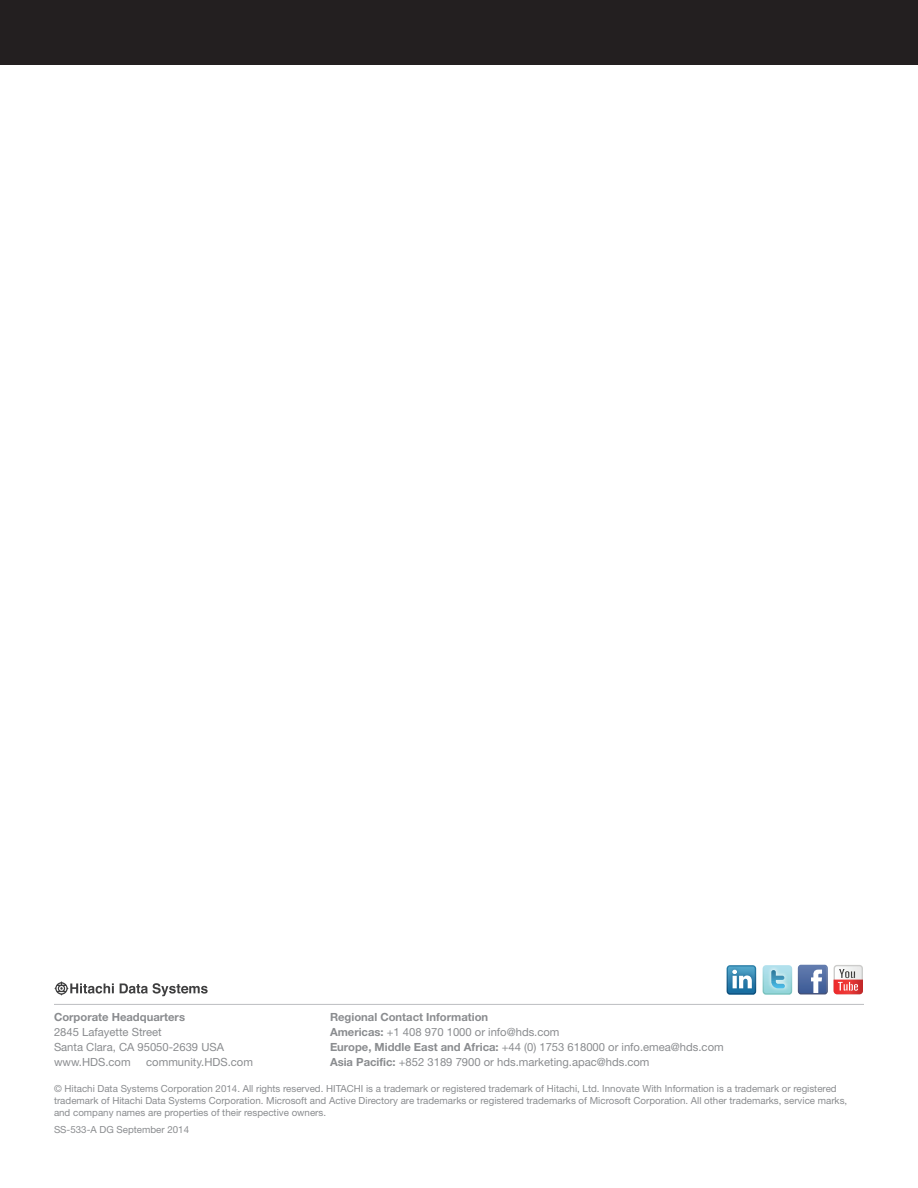
<style>
.page{position:relative;width:918px;height:1188px;background:#fff}
.page>*{position:absolute;margin:0;border:0;box-sizing:border-box;transform-origin:0 0}
.Address_Contact{font:11.25px/15px "Helvetica Neue LT Std";color:#8a8c8f}
.Address_Contact-2{font:700 11.25px "Helvetica Neue LT Std";color:#8a8c8f}
.t1{font:9.75px/12px "Helvetica Neue LT Std";color:#8a8c8f}
.s1{font-weight:700}
</style>
<div class="page">
<svg style="left:54px;top:981px;width:60px;height:15px"></svg>
<svg style="left:120px;top:983px;width:88px;height:13px"></svg>
<hr style="left:54px;top:1004px;width:810px;height:1px;background:#bcbdc0">
<div style="left:0;top:0;width:918px;height:65px;background:#231f20"></div>
<svg style="left:763px;top:965px;width:29px;height:29px"></svg>
<svg style="left:798px;top:965px;width:30px;height:29px"></svg>
<svg style="left:834px;top:965px;width:29px;height:29px"></svg>
<img style="left:756px;top:968px;width:1px;height:24px">
<svg style="left:727px;top:965px;width:29px;height:29px"></svg>
<p class="Address_Contact-2" style="left:330px;top:1010px;width:160px">Regional Contact Information</p>
<p class="Address_Contact" style="left:330px;top:1024px;width:395px"><span class="s1">Americas:</span> +1 408 970 1000 or info@hds.com<br><span class="s1">Europe, Middle East and Africa:</span> +44 (0) 1753 618000 or info.emea@hds.com<br><span class="s1">Asia Pacific:</span> +852 3189 7900 or hds.marketing.apac@hds.com</p>
<p class="t1" style="left:54px;top:1083px;width:795px">© Hitachi Data Systems Corporation 2014. All rights reserved. HITACHI is a trademark or registered trademark of Hitachi, Ltd. Innovate With Information is a trademark or registered trademark of Hitachi Data Systems Corporation. Microsoft and Active Directory are trademarks or registered trademarks of Microsoft Corporation. All other trademarks, service marks, and company names are properties of their respective owners.</p>
<p class="t1" style="left:54px;top:1123px;width:137px">SS-533-A DG September 2014</p>
<p class="Address_Contact-2" style="left:54px;top:1010px;width:133px">Corporate Headquarters</p>
<p class="Address_Contact" style="left:54px;top:1024px;width:109px">2845 Lafayette Street</p>
<p class="Address_Contact" style="left:54px;top:1039px;width:172px">Santa Clara, CA 95050-2639 USA</p>
<p class="Address_Contact" style="left:54px;top:1054px;width:78px">www.HDS.com</p>
<p class="Address_Contact" style="left:146px;top:1054px;width:108px">community.HDS.com</p>
</div>
